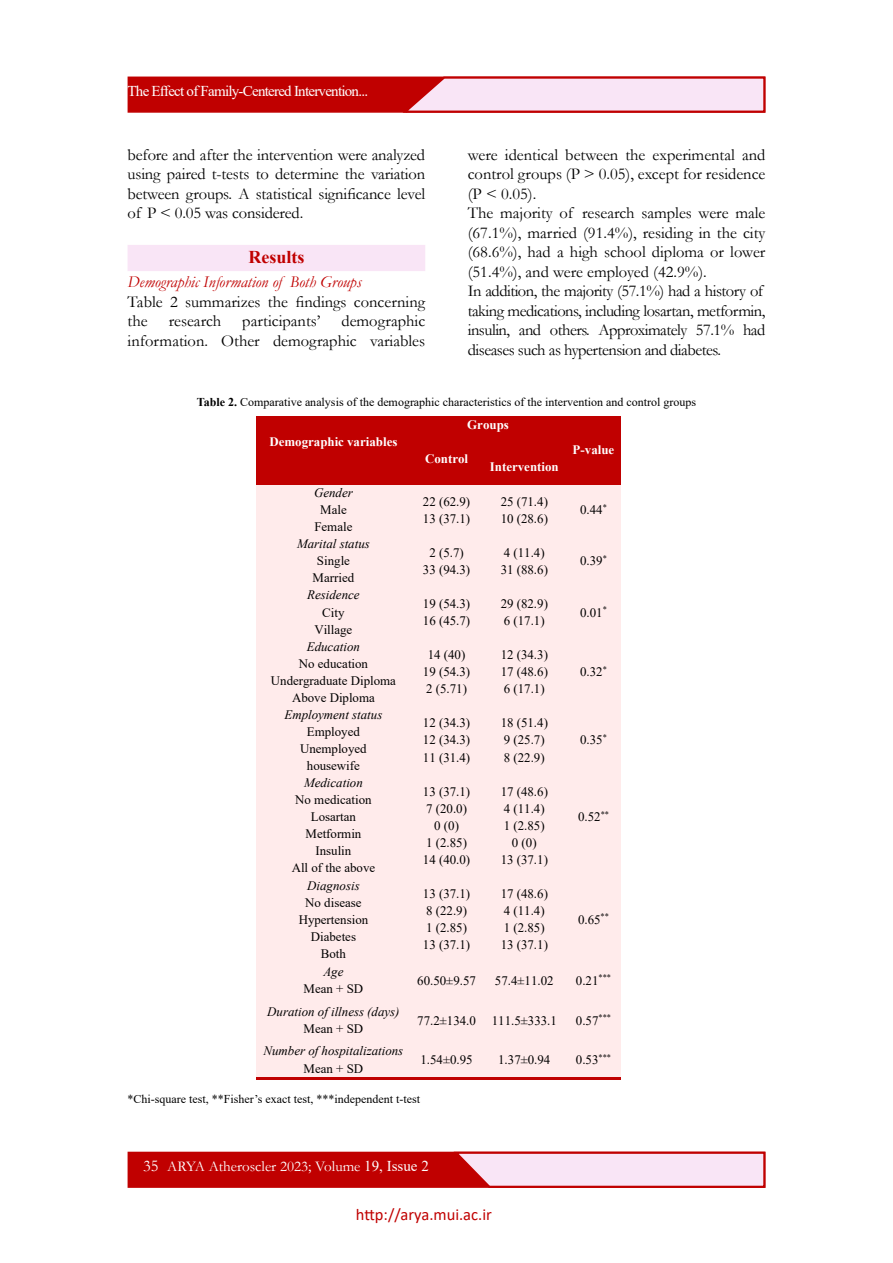
<style>
.page{position:relative;width:893px;height:1263px;background:#fff}
.page>*{position:absolute;margin:0;border:0;box-sizing:border-box;transform-origin:0 0}
.t1{font:700 18px "Times New Roman";color:#c00000}
.t2{font:16.5px/19.5px "Garamond";color:#000}
.t3{font:italic 16.5px "Garamond";color:#c00000}
.t4{font:16.5px "Calibri";color:#c00000}
.t5{font:16.5px "Garamond";color:#fff}
.t6{font:15px "Times New Roman";letter-spacing:-.05em;color:#fff}
.t7{font:15px "Garamond";color:#fff}
.t8{font:12.9px/17.1px "Times New Roman";color:#000;text-align:center}
.t9{font:italic 12.9px "Times New Roman";color:#000}
.t10{font:700 12.9px "Times New Roman";color:#fff}
.t11{font:12px "Times New Roman";color:#000}
.s1{font-weight:700}
.s2{font-family:"Times New Roman"}
</style>
<div class="page">
<div style="left:128px;top:1152px;width:637px;height:36px;background:#c00000;border:1px solid #c00000"></div>
<div style="left:128px;top:77px;width:637px;height:36px;background:#c00000;border:1px solid #c00000"></div>
<svg style="left:451px;top:1151px;width:315px;height:37px;background:#edb8c6"></svg>
<svg style="left:400px;top:76px;width:366px;height:37px;background:#edb8c5"></svg>
<div style="left:128px;top:246px;width:296px;height:24px;background:#f9e5f6"></div>
<div style="left:128px;top:245px;width:297px;height:26px;border:2px solid #f9e5f6"></div>
<div style="left:566px;top:417px;width:55px;height:68px;background:#c00000"></div>
<div style="left:410px;top:417px;width:156px;height:34px;background:#c00000"></div>
<div style="left:257px;top:417px;width:153px;height:68px;background:#c00000"></div>
<div style="left:483px;top:451px;width:83px;height:34px;background:#c00000"></div>
<div style="left:410px;top:451px;width:73px;height:34px;background:#c00000"></div>
<div style="left:566px;top:485px;width:55px;height:51px;background:#ffebeb"></div>
<div style="left:483px;top:485px;width:83px;height:51px;background:#ffebeb"></div>
<div style="left:410px;top:485px;width:73px;height:51px;background:#ffebeb"></div>
<div style="left:257px;top:485px;width:153px;height:51px;background:#ffebeb"></div>
<div style="left:566px;top:536px;width:55px;height:51px;background:#ffebeb"></div>
<div style="left:483px;top:536px;width:83px;height:51px;background:#ffebeb"></div>
<div style="left:410px;top:536px;width:73px;height:51px;background:#ffebeb"></div>
<div style="left:257px;top:536px;width:153px;height:51px;background:#ffebeb"></div>
<div style="left:566px;top:587px;width:55px;height:51px;background:#ffebeb"></div>
<div style="left:483px;top:587px;width:83px;height:51px;background:#ffebeb"></div>
<div style="left:410px;top:587px;width:73px;height:51px;background:#ffebeb"></div>
<div style="left:257px;top:587px;width:153px;height:51px;background:#ffebeb"></div>
<div style="left:566px;top:638px;width:55px;height:69px;background:#ffebeb"></div>
<div style="left:483px;top:638px;width:83px;height:69px;background:#ffebeb"></div>
<div style="left:410px;top:638px;width:73px;height:69px;background:#ffebeb"></div>
<div style="left:257px;top:638px;width:153px;height:69px;background:#ffebeb"></div>
<div style="left:566px;top:707px;width:55px;height:68px;background:#ffebeb"></div>
<div style="left:483px;top:707px;width:83px;height:68px;background:#ffebeb"></div>
<div style="left:410px;top:707px;width:73px;height:68px;background:#ffebeb"></div>
<div style="left:257px;top:707px;width:153px;height:68px;background:#ffebeb"></div>
<div style="left:566px;top:775px;width:55px;height:102px;background:#ffebeb"></div>
<div style="left:483px;top:775px;width:83px;height:102px;background:#ffebeb"></div>
<div style="left:410px;top:775px;width:73px;height:102px;background:#ffebeb"></div>
<div style="left:257px;top:775px;width:153px;height:102px;background:#ffebeb"></div>
<div style="left:566px;top:877px;width:55px;height:86px;background:#ffebeb"></div>
<div style="left:483px;top:877px;width:83px;height:86px;background:#ffebeb"></div>
<div style="left:410px;top:877px;width:73px;height:86px;background:#ffebeb"></div>
<div style="left:257px;top:877px;width:153px;height:86px;background:#ffebeb"></div>
<div style="left:566px;top:963px;width:55px;height:36px;background:#ffebeb"></div>
<div style="left:483px;top:963px;width:83px;height:36px;background:#ffebeb"></div>
<div style="left:410px;top:963px;width:73px;height:36px;background:#ffebeb"></div>
<div style="left:257px;top:963px;width:153px;height:36px;background:#ffebeb"></div>
<div style="left:566px;top:999px;width:55px;height:44px;background:#ffebeb"></div>
<div style="left:483px;top:999px;width:83px;height:44px;background:#ffebeb"></div>
<div style="left:410px;top:999px;width:73px;height:44px;background:#ffebeb"></div>
<div style="left:257px;top:999px;width:153px;height:44px;background:#ffebeb"></div>
<div style="left:566px;top:1043px;width:55px;height:34px;background:#ffebeb"></div>
<div style="left:483px;top:1043px;width:83px;height:34px;background:#ffebeb"></div>
<div style="left:410px;top:1043px;width:73px;height:34px;background:#ffebeb"></div>
<div style="left:257px;top:1043px;width:153px;height:34px;background:#ffebeb"></div>
<hr style="left:257px;top:1077px;width:153px;height:3px;background:#c00000">
<hr style="left:413px;top:1077px;width:70px;height:3px;background:#c00000">
<hr style="left:486px;top:1077px;width:80px;height:3px;background:#c00000">
<hr style="left:569px;top:1077px;width:52px;height:3px;background:#c00000">
<p class="t6" style="left:128px;top:80px;width:242px">The Effect of Family-Centered Intervention...</p>
<p class="t2" style="left:128px;top:144px;width:299px;text-align:justify">before and after the intervention were analyzed using paired t-tests to determine the variation between groups. A statistical significance level of P &lt; 0.05 was considered.</p>
<p class="t1" style="left:248px;top:244px;width:57px">Results</p>
<p class="t3" style="left:128px;top:271px;width:235px">Demographic Information of Both Groups</p>
<p class="t2" style="left:128px;top:291px;width:299px">Table 2 summarizes the findings concerning the</p>
<p class="t2" style="left:128px;top:311px;width:299px;text-align:right">demographic<br>information. Other demographic variables</p>
<p class="t2" style="left:169px;top:311px;width:54px">research</p>
<p class="t2" style="left:242px;top:311px;width:80px">participants’</p>
<p class="t2" style="left:468px;top:144px;width:299px">were identical between the experimental and control groups (P &gt; 0.05), except for residence (P &lt; 0.05).<br>The majority of research samples were male (67.1%), married (91.4%), residing in the city (68.6%), had a high school diploma or lower (51.4%), and were employed (42.9%).<br>In addition, the majority (57.1%) had a history of taking medications, including losartan, metformin, insulin, and others. Approximately 57.1% had diseases such as hypertension and diabetes.</p>
<p class="t11" style="left:197px;top:394px;width:501px"><span class="s1">Table 2.</span> Comparative analysis of the demographic characteristics of the intervention and control groups</p>
<p class="t10" style="left:269px;top:432px;width:129px">Demographic variables</p>
<p class="t9" style="left:314px;top:484px;width:40px">Gender</p>
<p class="t8" style="left:314px;top:501px;width:40px">Male<br>Female</p>
<p class="t9" style="left:297px;top:535px;width:74px">Marital status</p>
<p class="t8" style="left:313px;top:552px;width:43px">Single<br>Married</p>
<p class="t9" style="left:307px;top:586px;width:54px">Residence</p>
<p class="t8" style="left:314px;top:603px;width:39px">City<br>Village</p>
<p class="t9" style="left:307px;top:637px;width:55px">Education</p>
<p class="t8" style="left:271px;top:654px;width:127px">No education<br>Undergraduate Diploma<br>Above Diploma</p>
<p class="t9" style="left:284px;top:706px;width:99px">Employment status</p>
<p class="t8" style="left:300px;top:723px;width:68px">Employed<br>Unemployed housewife</p>
<p class="t9" style="left:304px;top:774px;width:60px">Medication</p>
<p class="t8" style="left:292px;top:791px;width:85px">No medication<br>Losartan<br>Metformin<br>Insulin<br>All of the above</p>
<p class="t9" style="left:307px;top:876px;width:54px">Diagnosis</p>
<p class="t8" style="left:299px;top:893px;width:71px">No disease<br>Hypertension<br>Diabetes<br>Both</p>
<p class="t9" style="left:323px;top:963px;width:22px">Age</p>
<p class="t8" style="left:304px;top:980px;width:61px">Mean + SD</p>
<p class="t9" style="left:267px;top:1003px;width:134px">Duration of illness (days)</p>
<p class="t8" style="left:304px;top:1020px;width:61px">Mean + SD</p>
<p class="t9" style="left:264px;top:1042px;width:141px">Number of hospitalizations</p>
<p class="t8" style="left:304px;top:1059px;width:61px">Mean + SD</p>
<p class="t10" style="left:467px;top:415px;width:43px">Groups</p>
<p class="t10" style="left:425px;top:449px;width:45px">Control</p>
<p class="t10" style="left:490px;top:458px;width:70px">Intervention</p>
<p class="t8" style="left:423px;top:492px;width:49px;text-align:left">22 (62.9)<br>13 (37.1)</p>
<p class="t8" style="left:501px;top:492px;width:49px;text-align:left">25 (71.4)<br>10 (28.6)</p>
<p class="t8" style="left:423px;top:543px;width:49px">2 (5.7)<br>33 (94.3)</p>
<p class="t8" style="left:501px;top:543px;width:49px;text-align:left">4 (11.4)<br>31 (88.6)</p>
<p class="t8" style="left:423px;top:595px;width:49px;text-align:left">19 (54.3)<br>16 (45.7)</p>
<p class="t8" style="left:501px;top:595px;width:49px;text-align:left">29 (82.9)<br>6 (17.1)</p>
<p class="t8" style="left:423px;top:646px;width:49px">14 (40)<br>19 (54.3)<br>2 (5.71)</p>
<p class="t8" style="left:501px;top:646px;width:49px;text-align:justify">12 (34.3)<br>17 (48.6)<br>6 (17.1)</p>
<p class="t8" style="left:423px;top:714px;width:49px;text-align:justify">12 (34.3)<br>12 (34.3)<br>11 (31.4)</p>
<p class="t8" style="left:501px;top:714px;width:49px;text-align:left">18 (51.4)<br>9 (25.7)<br>8 (22.9)</p>
<p class="t8" style="left:423px;top:782px;width:49px">13 (37.1)<br>7 (20.0)<br>0 (0)<br>1 (2.85)<br>14 (40.0)</p>
<p class="t8" style="left:501px;top:782px;width:49px">17 (48.6)<br>4 (11.4)<br>1 (2.85)<br>0 (0)<br>13 (37.1)</p>
<p class="t8" style="left:423px;top:885px;width:49px;text-align:left">13 (37.1)<br>8 (22.9)<br>1 (2.85)<br>13 (37.1)</p>
<p class="t8" style="left:501px;top:885px;width:49px;text-align:left">17 (48.6)<br>4 (11.4)<br>1 (2.85)<br>13 (37.1)</p>
<p class="t8" style="left:417px;top:971px;width:60px">60.50±9.57</p>
<p class="t8" style="left:495px;top:971px;width:60px">57.4±11.02</p>
<p class="t8" style="left:417px;top:1012px;width:141px">77.2±134.0 111.5±333.1</p>
<p class="t8" style="left:420px;top:1051px;width:54px">1.54±0.95</p>
<p class="t8" style="left:498px;top:1051px;width:54px">1.37±0.94</p>
<p class="t11" style="left:128px;top:1090px;width:294px">*Chi-square test, **Fisher’s exact test, ***independent t-test</p>
<p class="t10" style="left:573px;top:441px;width:43px">P-value</p>
<p class="t8" style="left:580px;top:501px;width:28px">0.44 <sup>*</sup></p>
<p class="t8" style="left:580px;top:552px;width:28px">0.39 <sup>*</sup></p>
<p class="t8" style="left:580px;top:603px;width:28px">0.01 <sup>*</sup></p>
<p class="t8" style="left:580px;top:663px;width:28px">0.32 <sup>*</sup></p>
<p class="t8" style="left:580px;top:731px;width:28px">0.35 <sup>*</sup></p>
<p class="t8" style="left:578px;top:808px;width:33px">0.52<sup>**</sup></p>
<p class="t8" style="left:578px;top:910px;width:32px">0.65 <sup>**</sup></p>
<p class="t8" style="left:576px;top:971px;width:37px">0.21 <sup>***</sup></p>
<p class="t8" style="left:576px;top:1012px;width:37px">0.57 <sup>***</sup></p>
<p class="t8" style="left:576px;top:1051px;width:37px">0.53 <sup>***</sup></p>
<p class="t5" style="left:143px;top:1155px;width:17px">35</p>
<p class="t7" style="left:167px;top:1156px;width:263px">ARYA Atheroscler 2023; Volume <span class="s2">19, Issue 2</span></p>
<p class="t4" style="left:356px;top:1202px;width:137px">http://arya.mui.ac.ir</p>
</div>
